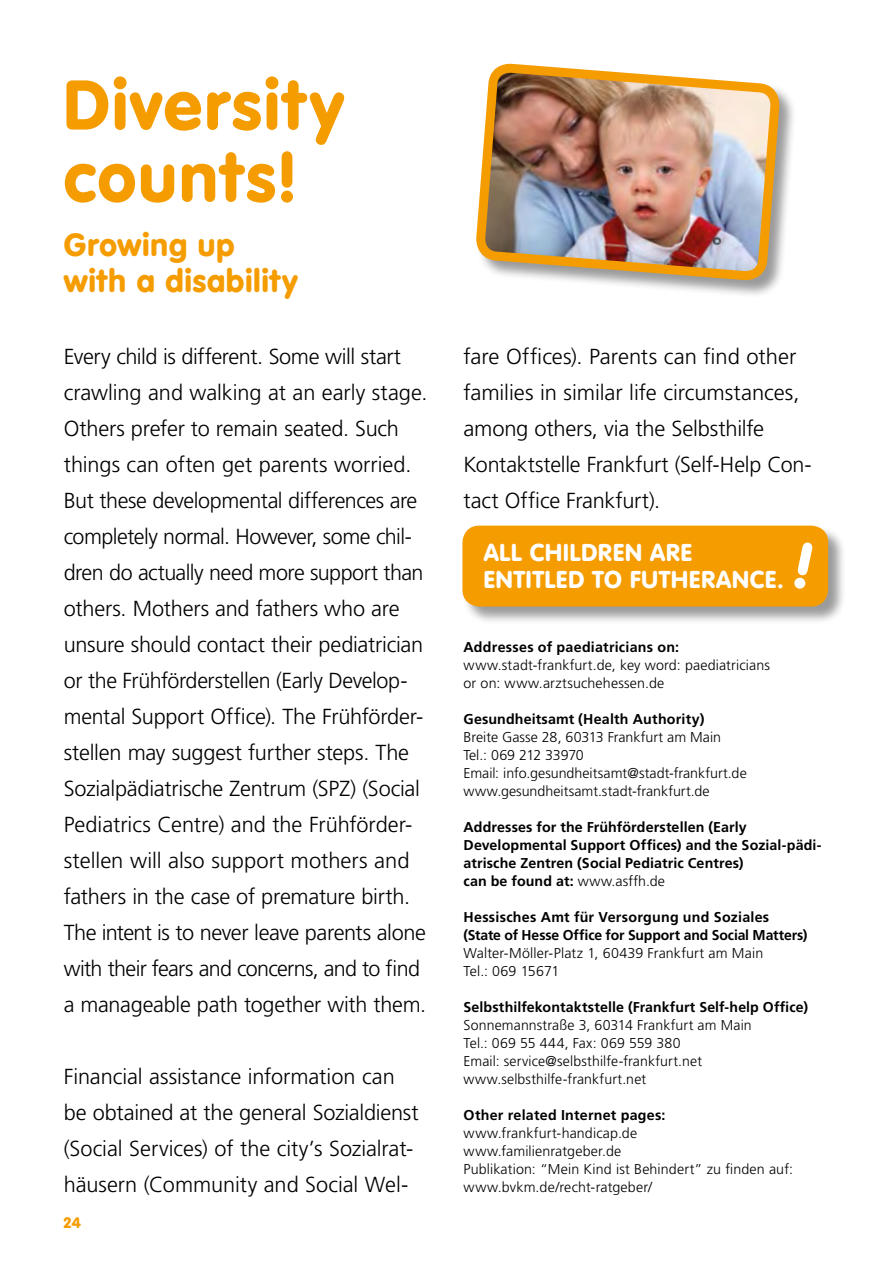
<style>
.page{position:relative;width:893px;height:1263px;background:#fff}
.page>*{position:absolute;margin:0;border:0;box-sizing:border-box;transform-origin:0 0}
.t1{font:900 69px/72px "VAG Rounded";letter-spacing:.04em;color:#f59c00}
.t2{font:900 31.5px/36px "VAG Rounded LT Pro";letter-spacing:.035em;color:#f59c00}
.t3{font:900 24px/27px "VAG Rounded LT Pro";letter-spacing:.04em;color:#fff}
.t4{font:300 21.75px/36px "Frutiger LT Pro";letter-spacing:-.01em;color:#000}
.t5{font:900 15px "VAG Rounded";color:#f59c00}
.t6{font:300 14.25px/18px "Frutiger LT Pro";letter-spacing:.01em;color:#000}
.t7{font:700 14.25px/18px "Frutiger LT Pro";letter-spacing:.01em;color:#000}
.s1{font-weight:300}
</style>
<div class="page">
<div style="left:476px;top:64px;width:322px;height:234px;background:#000;opacity:.4"></div>
<img style="left:476px;top:63px;width:308px;height:235px">
<div style="left:462px;top:526px;width:384px;height:98px;background:#000;opacity:.4"></div>
<div style="left:462px;top:526px;width:366px;height:80px;background:#f59c00;border-radius:17px"></div>
<h1 class="t1" style="left:64px;top:68px;width:282px">Diversity counts!</h1>
<h2 class="t2" style="left:64px;top:226px;width:236px">Growing up with a disability</h2>
<p class="t4" style="left:64px;top:338px;width:365px">Every child is different. Some will start crawling and walking at an early stage.<br>Others prefer to remain seated. Such things can often get parents worried.<br>But these developmental differences are completely normal. However, some chil&shy;dren do actually need more support than others. Mothers and fathers who are unsure should contact their pediatrician or the Frühförderstellen (Early Develop&shy;mental Support Office). The Frühförder&shy;stellen may suggest further steps. The Sozialpädiatrische Zentrum (SPZ) (Social Pediatrics Centre) and the Frühförder&shy;stellen will also support mothers and fathers in the case of premature birth.<br>The intent is to never leave parents alone with their fears and concerns, and to find a manageable path together with them.</p>
<p class="t4" style="left:64px;top:1058px;width:356px">Financial assistance information can be obtained at the general Sozialdienst (Social Services) of the city’s Sozialrat&shy;häusern (Community and Social Wel-</p>
<p class="t5" style="left:64px;top:1214px;width:19px">24</p>
<p class="t4" style="left:463px;top:338px;width:350px">fare Offices). Parents can find other families in similar life circumstances, among others, via the Selbsthilfe Kontaktstelle Frankfurt (Self-Help Con&shy;tact Office Frankfurt).</p>
<p class="t3" style="left:484px;top:539px;width:302px">ALL CHILDREN ARE<br>ENTITLED TO FUTHERANCE.</p>
<p class="t7" style="left:463px;top:638px;width:217px">Addresses of paediatricians on:</p>
<p class="t6" style="left:463px;top:656px;width:308px">www.stadt-frankfurt.de, key word: paediatricians or on: www.arztsuchehessen.de</p>
<p class="t7" style="left:463px;top:710px;width:242px">Gesundheitsamt (Health Authority)</p>
<p class="t6" style="left:463px;top:728px;width:285px">Breite Gasse 28, 60313 Frankfurt am Main Tel.: 069 212 33970<br>Email: info.gesundheitsamt@stadt-frankfurt.de www.gesundheitsamt.stadt-frankfurt.de</p>
<p class="t7" style="left:463px;top:818px;width:360px">Addresses for the Frühförderstellen (Early Developmental Support Offices) and the Sozial-pädi&shy;atrische Zentren (Social Pediatric Centres)<br>can be found at: <span class="s1">www.asffh.de</span></p>
<p class="t7" style="left:463px;top:908px;width:345px">Hessisches Amt für Versorgung und Soziales (State of Hesse Office for Support and Social Matters)</p>
<p class="t6" style="left:463px;top:944px;width:301px">Walter-Möller-Platz 1, 60439 Frankfurt am Main<br>Tel.: 069 15671</p>
<p class="t7" style="left:463px;top:998px;width:346px">Selbsthilfekontaktstelle (Frankfurt Self-help Office)</p>
<p class="t6" style="left:463px;top:1016px;width:290px">Sonnemannstraße 3, 60314 Frankfurt am Main Tel.: 069 55 444, Fax: 069 559 380<br>Email: service@selbsthilfe-frankfurt.net www.selbsthilfe-frankfurt.net</p>
<p class="t7" style="left:463px;top:1106px;width:204px">Other related Internet pages:</p>
<p class="t6" style="left:463px;top:1124px;width:331px">www.frankfurt-handicap.de www.familienratgeber.de<br>Publikation: “Mein Kind ist Behindert” zu finden auf: www.bvkm.de/recht-ratgeber/</p>
</div>
